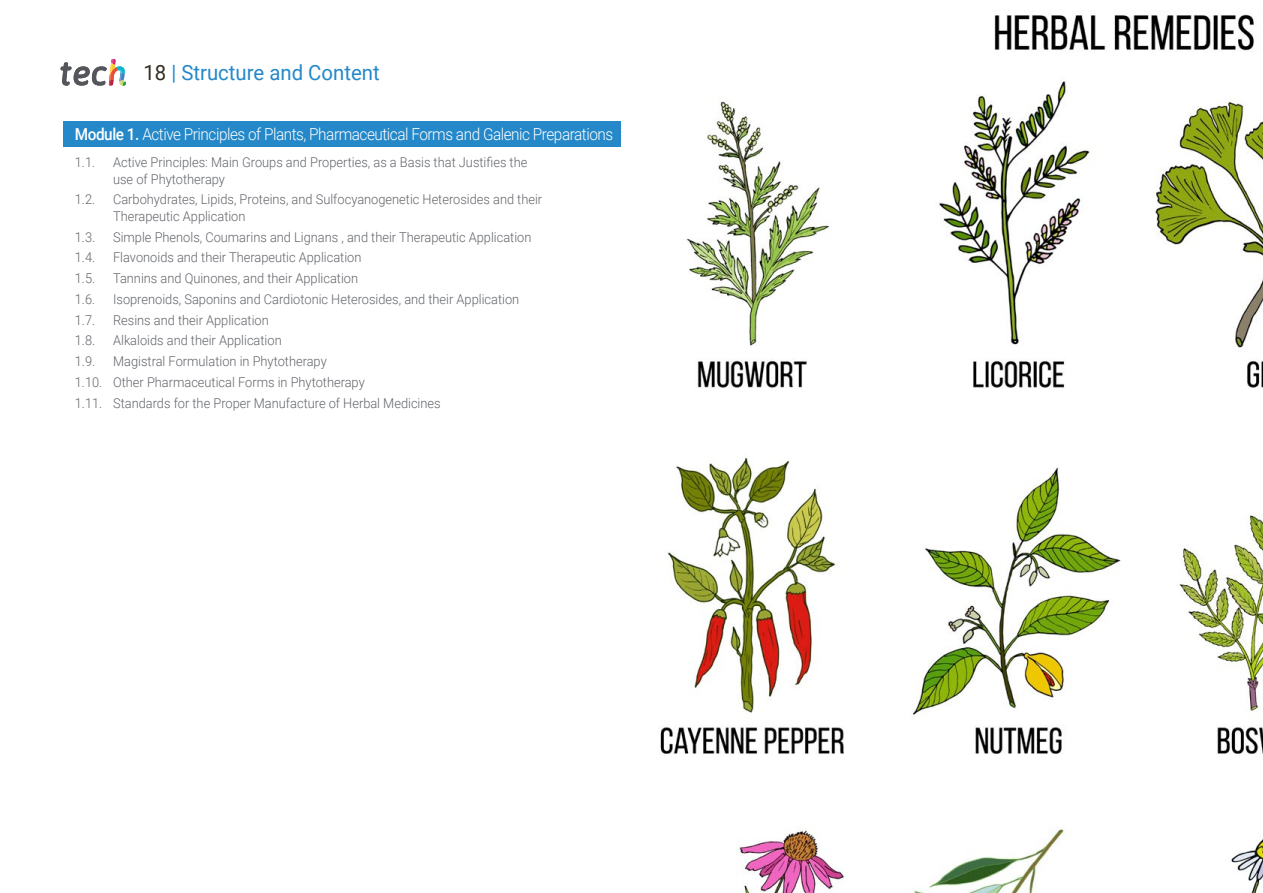
<style>
.page{position:relative;width:1263px;height:893px;background:#fff}
.page>*{position:absolute;margin:0;border:0;box-sizing:border-box;transform-origin:0 0}
.t1{font:21px "Roboto";color:#2488c9}
.t2{font:300 16.5px "Roboto";letter-spacing:-.03em;color:#fff;scale:.93 1}
.t3{font:300 13.5px/16.5px "Roboto";color:#61646a;scale:.95 1}
.s1{color:#312e20}
.s2{font-weight:500}
</style>
<div class="page">
<div style="left:64px;top:121px;width:557px;height:25px;background:#2488c9"></div>
<img style="left:660px;top:14px;width:603px;height:879px">
<svg style="left:61px;top:59px;width:65px;height:27px"></svg>
<h1 class="t1" style="left:144px;top:57px;width:238px"><span class="s1">18</span> | Structure and Content</h1>
<p class="t2" style="left:75px;top:123px;width:580px"><span class="s2">Module 1.</span> Active Principles of Plants, Pharmaceutical Forms and Galenic Preparations</p>
<p class="t3" style="left:75px;top:154px;width:23px">1.1.</p>
<p class="t3" style="left:113px;top:154px;width:438px">Active Principles: Main Groups and Properties, as a Basis that Justifies the use of Phytotherapy</p>
<p class="t3" style="left:75px;top:191px;width:23px">1.2.</p>
<p class="t3" style="left:113px;top:191px;width:453px">Carbohydrates, Lipids, Proteins, and Sulfocyanogenetic Heterosides and their<br>Therapeutic Application</p>
<p class="t3" style="left:75px;top:228px;width:23px">1.3.</p>
<p class="t3" style="left:113px;top:228px;width:442px">Simple Phenols, Coumarins and Lignans , and their Therapeutic Application</p>
<p class="t3" style="left:75px;top:249px;width:23px">1.4.</p>
<p class="t3" style="left:113px;top:249px;width:263px">Flavonoids and their Therapeutic Application</p>
<p class="t3" style="left:75px;top:270px;width:23px">1.5.</p>
<p class="t3" style="left:113px;top:270px;width:259px">Tannins and Quinones, and their Application</p>
<p class="t3" style="left:75px;top:290px;width:23px">1.6.</p>
<p class="t3" style="left:113px;top:290px;width:429px">Isoprenoids, Saponins and Cardiotonic Heterosides, and their Application</p>
<p class="t3" style="left:75px;top:311px;width:23px">1.7.</p>
<p class="t3" style="left:113px;top:311px;width:165px">Resins and their Application</p>
<p class="t3" style="left:75px;top:332px;width:23px">1.8.</p>
<p class="t3" style="left:113px;top:332px;width:179px">Alkaloids and their Application</p>
<p class="t3" style="left:75px;top:353px;width:23px">1.9.</p>
<p class="t3" style="left:75px;top:350px;width:387px;line-height:20.7px;text-indent:38px">Magistral Formulation in Phytotherapy<br>1.10. Other Pharmaceutical Forms in Phytotherapy<br>1.11. Standards for the Proper Manufacture of Herbal Medicines</p>
</div>
